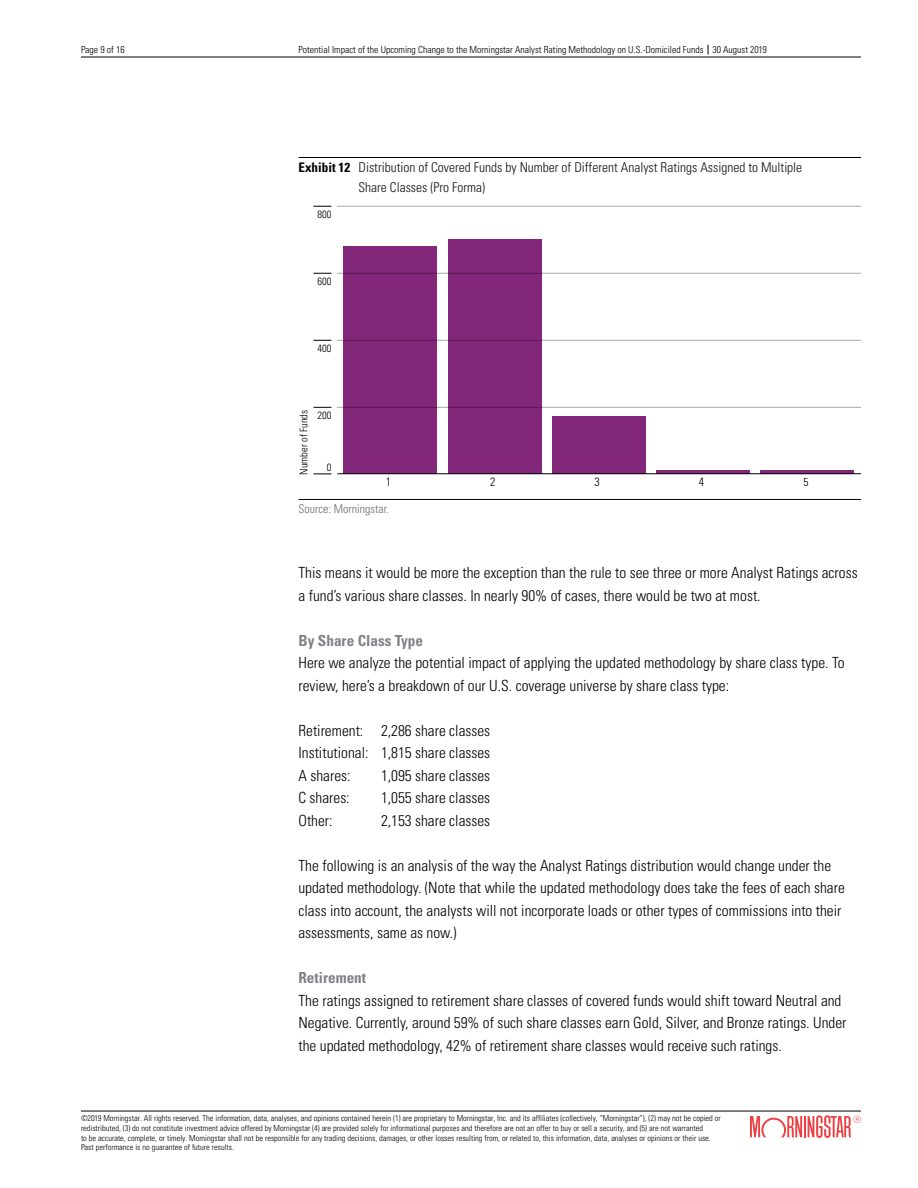
<style>
.page{position:relative;width:918px;height:1188px;background:#fff}
.page>*{position:absolute;margin:0;border:0;box-sizing:border-box;transform-origin:0 0}
.t1{font:300 condensed 15.3px/22.5px "Univers";color:#000}
.t2{font:700 condensed 15.15px "Univers";color:#808285}
.t3{font:300 condensed 13.5px/19.5px "Univers";color:#141413}
.t4{font:300 condensed 12px "Univers";color:#6d6e71}
.t5{font:300 condensed 12px "Univers";color:#000}
.t6{font:300 condensed 11.25px "Univers";color:#000}
.t7{font:300 condensed 10.5px "Univers";color:#000}
.t8{font:300 condensed 9.75px "Univers";color:#000}
.t9{font:300 condensed 8.25px/9.8px "Univers";color:#000}
.s1{font-weight:700;font-size:13.2px;color:#000}
</style>
<div class="page">
<hr style="left:81px;top:57px;width:780px;height:1px;background:#000">
<hr style="left:81px;top:1111px;width:780px;height:1px;background:#000">
<hr style="left:804px;top:1116px;width:2px;height:21px;background:#ef3e42">
<svg style="left:750px;top:1116px;width:52px;height:21px"></svg>
<svg style="left:808px;top:1115px;width:53px;height:23px"></svg>
<hr style="left:298px;top:499px;width:563px;height:1px;background:#000">
<hr style="left:298px;top:157px;width:563px;height:1px;background:#000">
<svg style="left:314px;top:474px;width:18px;height:1px"></svg>
<svg style="left:314px;top:206px;width:18px;height:1px"></svg>
<hr style="left:337px;top:206px;width:524px;height:1px;background:#a7a9ac">
<svg style="left:314px;top:340px;width:18px;height:1px"></svg>
<hr style="left:337px;top:340px;width:524px;height:1px;background:#a7a9ac">
<svg style="left:314px;top:273px;width:18px;height:1px"></svg>
<hr style="left:337px;top:273px;width:524px;height:1px;background:#a7a9ac">
<svg style="left:314px;top:407px;width:18px;height:1px"></svg>
<hr style="left:337px;top:407px;width:524px;height:1px;background:#a7a9ac">
<hr style="left:338px;top:473px;width:523px;height:1px;background:#000">
<svg style="left:760px;top:470px;width:94px;height:4px"></svg>
<hr style="left:656px;top:471px;width:94px;height:3px;background:#83277a">
<div style="left:552px;top:416px;width:94px;height:58px;background:#83277a"></div>
<div style="left:448px;top:239px;width:94px;height:235px;background:#83277a"></div>
<div style="left:344px;top:246px;width:93px;height:228px;background:#83277a"></div>
<p class="t8" style="left:81px;top:43px;width:45px">Page 9 of 16</p>
<p class="t8" style="left:298px;top:43px;width:470px">Potential Impact of the Upcoming Change to the Morningstar Analyst Rating Methodology on U.S.-Domiciled Funds 30 August 2019</p>
<p class="t3" style="left:358px;top:157px;width:445px;text-indent:-60px"><span class="s1">Exhibit 12</span> Distribution of Covered Funds by Number of Different Analyst Ratings Assigned to Multiple<br>Share Classes (Pro Forma)</p>
<p class="t7" style="left:318px;top:208px;width:15px">800</p>
<p class="t7" style="left:318px;top:275px;width:15px">600</p>
<p class="t7" style="left:318px;top:342px;width:15px">400</p>
<p class="t7" style="left:297px;top:475px;width:66px;rotate:-90deg">Number of Funds</p>
<p class="t7" style="left:318px;top:409px;width:15px">200</p>
<p class="t7" style="left:327px;top:461px;width:6px">0</p>
<p class="t5" style="left:386px;top:475px;width:7px">1</p>
<p class="t5" style="left:490px;top:475px;width:7px">2</p>
<p class="t5" style="left:595px;top:475px;width:7px">3</p>
<p class="t5" style="left:699px;top:475px;width:7px">4</p>
<p class="t6" style="left:803px;top:475px;width:6px">5</p>
<p class="t4" style="left:298px;top:502px;width:92px">Source: Morningstar.</p>
<p class="t1" style="left:298px;top:561px;width:561px">This means it would be more the exception than the rule to see three or more Analyst Ratings across a fund’s various share classes. In nearly 90% of cases, there would be two at most.</p>
<p class="t2" style="left:298px;top:631px;width:126px">By Share Class Type</p>
<p class="t1" style="left:298px;top:651px;width:548px">Here we analyze the potential impact of applying the updated methodology by share class type. To review, here’s a breakdown of our U.S. coverage universe by share class type:</p>
<p class="t1" style="left:298px;top:719px;width:193px;text-align:justify">Retirement: 2,286 share classes Institutional: 1,815 share classes A shares:</p>
<p class="t1" style="left:381px;top:764px;width:111px">1,095 share classes</p>
<p class="t1" style="left:298px;top:786px;width:53px">C shares:</p>
<p class="t1" style="left:381px;top:786px;width:111px">1,055 share classes</p>
<p class="t1" style="left:298px;top:809px;width:36px">Other:</p>
<p class="t1" style="left:381px;top:809px;width:111px">2,153 share classes</p>
<p class="t1" style="left:298px;top:854px;width:548px">The following is an analysis of the way the Analyst Ratings distribution would change under the updated methodology. (Note that while the updated methodology does take the fees of each share class into account, the analysts will not incorporate loads or other types of commissions into their assessments, same as now.)</p>
<p class="t2" style="left:298px;top:969px;width:69px">Retirement</p>
<p class="t1" style="left:298px;top:989px;width:549px">The ratings assigned to retirement share classes of covered funds would shift toward Neutral and<br>Negative. Currently, around 59% of such share classes earn Gold, Silver, and Bronze ratings. Under the updated methodology, 42% of retirement share classes would receive such ratings.</p>
<p class="t9" style="left:81px;top:1113px;width:641px">©2019 Morningstar. All rights reserved. The information, data, analyses, and opinions contained herein (1) are proprietary to Morningstar, Inc. and its affiliates (collectively, “Morningstar”), (2) may not be copied or redistributed, (3) do not constitute investment advice offered by Morningstar (4) are provided solely for informational purposes and therefore are not an offer to buy or sell a security, and (5) are not warranted<br>to be accurate, complete, or timely. Morningstar shall not be responsible for any trading decisions, damages, or other losses resulting from, or related to, this information, data, analyses or opinions or their use.<br>Past performance is no guarantee of future results.</p>
</div>
